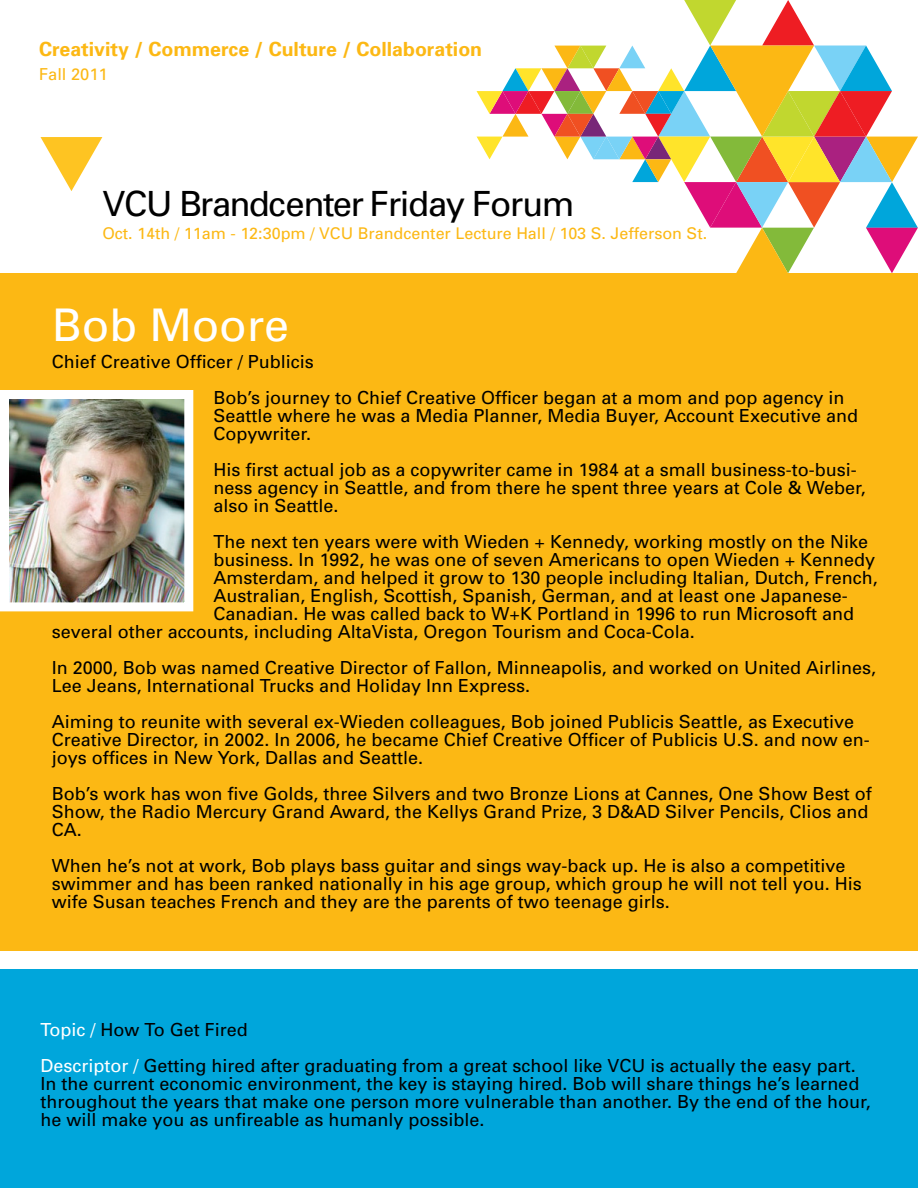
<style>
.page{position:relative;width:918px;height:1188px;background:#fff}
.page>*{position:absolute;margin:0;border:0;box-sizing:border-box;transform-origin:0 0}
.t1{font:45px "Univers";color:#fff}
.t2{font:34.8px "Univers";letter-spacing:-.04em;color:#000}
.t3{font:700 19.5px "Univers";color:#fcb814}
.t4{font:18px/18px "Univers";color:#000}
.t5{font:16.5px "Univers";color:#fcb814}
.t6{font:16.2px "Univers";color:#fcb814}
.s1{color:#fff}
</style>
<div class="page">
<svg style="left:477px;top:0;width:441px;height:273px"></svg>
<svg style="left:41px;top:137px;width:61px;height:54px"></svg>
<div style="left:0;top:273px;width:918px;height:677px;background:#fcb814"></div>
<div style="left:0;top:970px;width:918px;height:218px;background:#00a6db"></div>
<img style="left:10px;top:400px;width:173px;height:201px">
<div style="left:0;top:390px;width:193px;height:221px;border:9px solid #fff"></div>
<p class="t3" style="left:39px;top:37px;width:445px">Creativity / Commerce / Culture / Collaboration</p>
<p class="t5" style="left:39px;top:64px;width:70px">Fall 2011</p>
<p class="t2" style="left:102px;top:182px;width:474px">VCU Brandcenter Friday Forum</p>
<p class="t6" style="left:102px;top:223px;width:606px">Oct. 14th / 11am - 12:30pm / VCU Brandcenter Lecture Hall / 103 S. Jefferson St.</p>
<p class="t1" style="left:52px;top:297px;width:239px">Bob Moore</p>
<p class="t4" style="left:52px;top:352px;width:264px">Chief Creative Officer / Publicis</p>
<p class="t4" style="left:214px;top:388px;width:646px">Bob’s journey to Chief Creative Officer began at a mom and pop agency in<br>Seattle where he was a Media Planner, Media Buyer, Account Executive and<br>Copywriter.</p>
<p class="t4" style="left:214px;top:460px;width:654px">His first actual job as a copywriter came in 1984 at a small business-to-busi&shy;ness agency in Seattle, and from there he spent three years at Cole &amp; Weber, also in Seattle.</p>
<p class="t4" style="left:214px;top:532px;width:656px">The next ten years were with Wieden + Kennedy, working mostly on the Nike</p>
<p class="t4" style="left:214px;top:550px;width:663px">business. In 1992, he was one of seven Americans to open Wieden + Kennedy</p>
<p class="t4" style="left:214px;top:568px;width:666px">Amsterdam, and helped it grow to 130 people including Italian, Dutch, French,</p>
<p class="t4" style="left:214px;top:586px;width:636px">Australian, English, Scottish, Spanish, German, and at least one Japanese-</p>
<p class="t4" style="left:214px;top:604px;width:642px">Canadian. He was called back to W+K Portland in 1996 to run Microsoft and</p>
<p class="t4" style="left:52px;top:622px;width:644px">several other accounts, including AltaVista, Oregon Tourism and Coca-Cola.</p>
<p class="t4" style="left:52px;top:658px;width:826px">In 2000, Bob was named Creative Director of Fallon, Minneapolis, and worked on United Airlines,<br>Lee Jeans, International Trucks and Holiday Inn Express.</p>
<p class="t4" style="left:52px;top:712px;width:819px">Aiming to reunite with several ex-Wieden colleagues, Bob joined Publicis Seattle, as Executive<br>Creative Director, in 2002. In 2006, he became Chief Creative Officer of Publicis U.S. and now en&shy;joys offices in New York, Dallas and Seattle.</p>
<p class="t4" style="left:52px;top:784px;width:821px">Bob’s work has won five Golds, three Silvers and two Bronze Lions at Cannes, One Show Best of<br>Show, the Radio Mercury Grand Award, the Kellys Grand Prize, 3 D&amp;AD Silver Pencils, Clios and<br>CA.</p>
<p class="t4" style="left:52px;top:856px;width:812px">When he’s not at work, Bob plays bass guitar and sings way-back up. He is also a competitive swimmer and has been ranked nationally in his age group, which group he will not tell you. His wife Susan teaches French and they are the parents of two teenage girls.</p>
<p class="t4" style="left:40px;top:1020px;width:209px"><span class="s1">Topic /</span> How To Get Fired</p>
<p class="t4" style="left:40px;top:1056px;width:832px"><span class="s1">Descriptor /</span> Getting hired after graduating from a great school like VCU is actually the easy part.<br>In the current economic environment, the key is staying hired. Bob will share things he’s learned throughout the years that make one person more vulnerable than another. By the end of the hour, he will make you as unfireable as humanly possible.</p>
</div>
